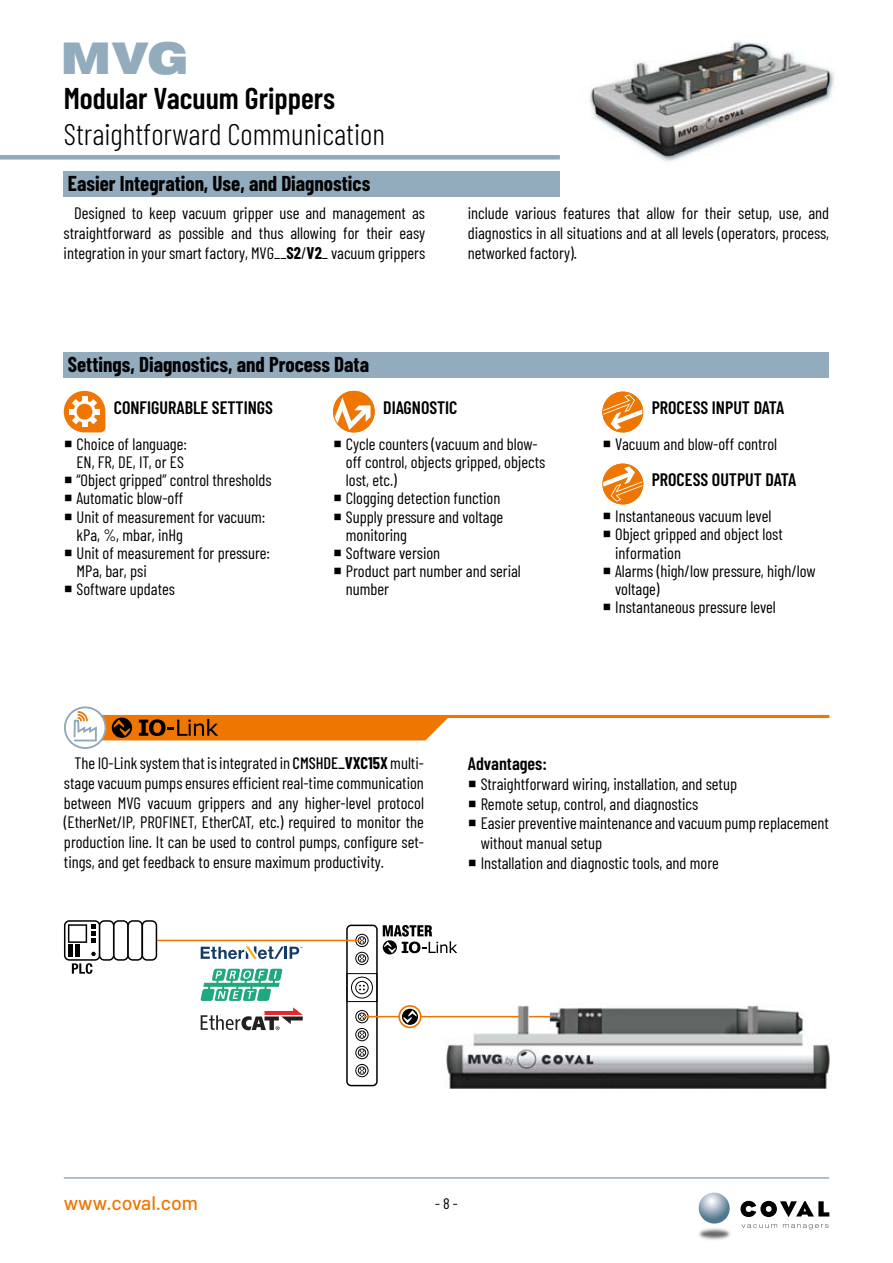
<style>
.page{position:relative;width:893px;height:1263px;background:#fff}
.page>*{position:absolute;margin:0;border:0;box-sizing:border-box;transform-origin:0 0}
.t1{font:900 45px "Pragmatica Ext";color:#92acbe}
.t2{font:300 30px "Barlow Condensed";color:#000}
.t3{font:600 30px "Barlow Condensed";color:#000}
.t4{font:700 21px "Barlow Condensed";color:#000}
.t5{font:500 19.5px "Barlow";color:#ee7601}
.t6{font:600 18px "Barlow Condensed";color:#000}
.t7{font:16.5px/18px "Barlow Condensed";color:#000}
.t8{font:15px "Barlow Condensed";color:#000;scale:1.05 1}
.s1{font-weight:700}
.s2{font-weight:500}
</style>
<div class="page">
<img style="left:590px;top:41px;width:244px;height:121px">
<hr style="left:64px;top:1177px;width:765px;height:2px;background:#92acbe">
<img style="left:699px;top:1228px;width:31px;height:12px">
<svg style="left:698px;top:1192px;width:32px;height:32px"></svg>
<svg style="left:742px;top:1224px;width:35px;height:4px"></svg>
<svg style="left:783px;top:1224px;width:45px;height:5px"></svg>
<svg style="left:740px;top:1201px;width:89px;height:16px"></svg>
<div style="left:0;top:155px;width:560px;height:5px;background:#8fa8ba"></div>
<div style="left:64px;top:171px;width:496px;height:26px;background:#92acbe"></div>
<div style="left:64px;top:352px;width:765px;height:26px;background:#92acbe"></div>
<svg style="left:64px;top:391px;width:41px;height:41px"></svg>
<svg style="left:333px;top:391px;width:42px;height:41px"></svg>
<svg style="left:602px;top:392px;width:41px;height:40px"></svg>
<svg style="left:602px;top:464px;width:41px;height:40px"></svg>
<svg style="left:64px;top:706px;width:765px;height:43px"></svg>
<img style="left:445px;top:1003px;width:385px;height:86px">
<svg style="left:383px;top:925px;width:74px;height:29px"></svg>
<svg style="left:201px;top:946px;width:102px;height:13px"></svg>
<svg style="left:201px;top:969px;width:81px;height:32px"></svg>
<svg style="left:201px;top:1007px;width:102px;height:23px"></svg>
<div style="left:346px;top:924px;width:32px;height:162px;border:2px solid #000;border-radius:4px"></div>
<svg style="left:360px;top:1068px;width:4px;height:4px"></svg>
<div style="left:358px;top:1066px;width:8px;height:8px;border:1px solid #000;border-radius:50%"></div>
<div style="left:355px;top:1064px;width:13px;height:13px;border:1px solid #000;border-radius:50%"></div>
<svg style="left:360px;top:1050px;width:4px;height:5px"></svg>
<div style="left:358px;top:1048px;width:8px;height:9px;border:1px solid #000;border-radius:50%"></div>
<div style="left:355px;top:1046px;width:13px;height:13px;border:1px solid #000;border-radius:50%"></div>
<svg style="left:360px;top:1032px;width:4px;height:5px"></svg>
<div style="left:358px;top:1030px;width:8px;height:9px;border:1px solid #000;border-radius:50%"></div>
<div style="left:355px;top:1028px;width:13px;height:13px;border:1px solid #000;border-radius:50%"></div>
<svg style="left:360px;top:1014px;width:4px;height:5px"></svg>
<div style="left:358px;top:1012px;width:8px;height:9px;border:1px solid #000;border-radius:50%"></div>
<div style="left:355px;top:1010px;width:13px;height:13px;border:1px solid #000;border-radius:50%"></div>
<svg style="left:360px;top:956px;width:4px;height:4px"></svg>
<div style="left:358px;top:954px;width:8px;height:8px;border:1px solid #000;border-radius:50%"></div>
<div style="left:355px;top:952px;width:13px;height:13px;border:1px solid #000;border-radius:50%"></div>
<svg style="left:360px;top:938px;width:4px;height:4px"></svg>
<div style="left:358px;top:936px;width:8px;height:8px;border:1px solid #000;border-radius:50%"></div>
<div style="left:355px;top:934px;width:13px;height:13px;border:1px solid #000;border-radius:50%"></div>
<svg style="left:359px;top:985px;width:6px;height:5px"></svg>
<div style="left:355px;top:981px;width:14px;height:13px;border:1px solid #000;border-radius:50%"></div>
<div style="left:351px;top:977px;width:22px;height:21px;border:1px solid #000;border-radius:50%"></div>
<div style="left:347px;top:973px;width:30px;height:29px;border:1px solid #000"></div>
<hr style="left:156px;top:940px;width:203px;height:1px;background:#ee7601">
<svg style="left:72px;top:963px;width:20px;height:11px"></svg>
<div style="left:64px;top:920px;width:36px;height:41px;border:2px solid #000;border-radius:5px"></div>
<svg style="left:91px;top:952px;width:5px;height:4px"></svg>
<div style="left:99px;top:920px;width:15px;height:41px;border:2px solid #000;border-radius:5px"></div>
<div style="left:113px;top:920px;width:16px;height:41px;border:2px solid #000;border-radius:5px"></div>
<div style="left:127px;top:920px;width:16px;height:41px;border:2px solid #000;border-radius:5px"></div>
<div style="left:142px;top:920px;width:15px;height:41px;border:2px solid #000;border-radius:5px"></div>
<svg style="left:68px;top:924px;width:28px;height:19px"></svg>
<hr style="left:68px;top:945px;width:4px;height:12px;background:#000">
<hr style="left:75px;top:945px;width:4px;height:12px;background:#000">
<svg style="left:529px;top:1016px;width:21px;height:1px"></svg>
<hr style="left:364px;top:1016px;width:155px;height:1px;background:#ee7601">
<svg style="left:399px;top:1006px;width:22px;height:21px"></svg>
<div style="left:398px;top:1005px;width:24px;height:23px;border:2px solid #ee7601;border-radius:50%"></div>
<svg style="left:402px;top:1009px;width:16px;height:16px"></svg>
<h1 class="t1" style="left:60px;top:29px;width:129px">MVG</h1>
<h2 class="t3" style="left:64px;top:77px;width:273px">Modular Vacuum Grippers</h2>
<h2 class="t2" style="left:64px;top:113px;width:323px">Straightforward Communication</h2>
<p class="t4" style="left:68px;top:169px;width:304px">Easier Integration, Use, and Diagnostics</p>
<p class="t7" style="left:64px;top:202px;width:363px;line-height:19.8px;text-align:justify;text-indent:11px">Designed to keep vacuum gripper use and management as straightforward as possible and thus allowing for their easy integration in your smart factory, MVG__<span class="s1">S2</span>/<span class="s1">V2</span>_ vacuum grippers</p>
<p class="t7" style="left:468px;top:202px;width:363px;line-height:19.8px;text-align:justify">include various features that allow for their setup, use, and diagnostics in all situations and at all levels (operators, process, networked factory).</p>
<p class="t4" style="left:68px;top:350px;width:303px">Settings, Diagnostics, and Process Data</p>
<p class="t6" style="left:114px;top:395px;width:161px">CONFIGURABLE SETTINGS</p>
<p class="t7" style="left:77px;top:434px;width:196px">Choice of language:<br>EN, FR, DE, IT, or ES<br>“Object gripped” control thresholds<br>Automatic blow-off<br>Unit of measurement for vacuum: kPa, %, mbar, inHg<br>Unit of measurement for pressure:<br>MPa, bar, psi<br>Software updates</p>
<p class="t6" style="left:383px;top:395px;width:76px">DIAGNOSTIC</p>
<p class="t7" style="left:346px;top:434px;width:201px">Cycle counters (vacuum and blow&shy;off control, objects gripped, objects lost, etc.)<br>Clogging detection function<br>Supply pressure and voltage monitoring<br>Software version<br>Product part number and serial number</p>
<p class="t6" style="left:652px;top:395px;width:134px">PROCESS INPUT DATA</p>
<p class="t7" style="left:615px;top:434px;width:164px">Vacuum and blow-off control</p>
<p class="t6" style="left:652px;top:467px;width:146px">PROCESS OUTPUT DATA</p>
<p class="t7" style="left:615px;top:506px;width:202px">Instantaneous vacuum level<br>Object gripped and object lost information<br>Alarms (high/low pressure, high/low voltage)<br>Instantaneous pressure level</p>
<p class="t7" style="left:64px;top:752px;width:362px;line-height:19.8px;text-align:justify;text-indent:11px">The IO-Link system that is integrated in <span class="s2">CMSHDE_</span><span class="s1">VXC15X</span> multi&shy;stage vacuum pumps ensures efficient real-time communication between MVG vacuum grippers and any higher-level protocol (EtherNet/IP, PROFINET, EtherCAT, etc.) required to monitor the production line. It can be used to control pumps, configure set&shy;tings, and get feedback to ensure maximum productivity.</p>
<p class="t6" style="left:468px;top:751px;width:81px">Advantages:</p>
<p class="t7" style="left:481px;top:773px;width:350px;line-height:19.8px">Straightforward wiring, installation, and setup<br>Remote setup, control, and diagnostics<br>Easier preventive maintenance and vacuum pump replacement without manual setup<br>Installation and diagnostic tools, and more</p>
<p class="t5" style="left:64px;top:1188px;width:136px">www.coval.com</p>
<p class="t8" style="left:435px;top:1193px;width:23px">- 8 -</p>
</div>
